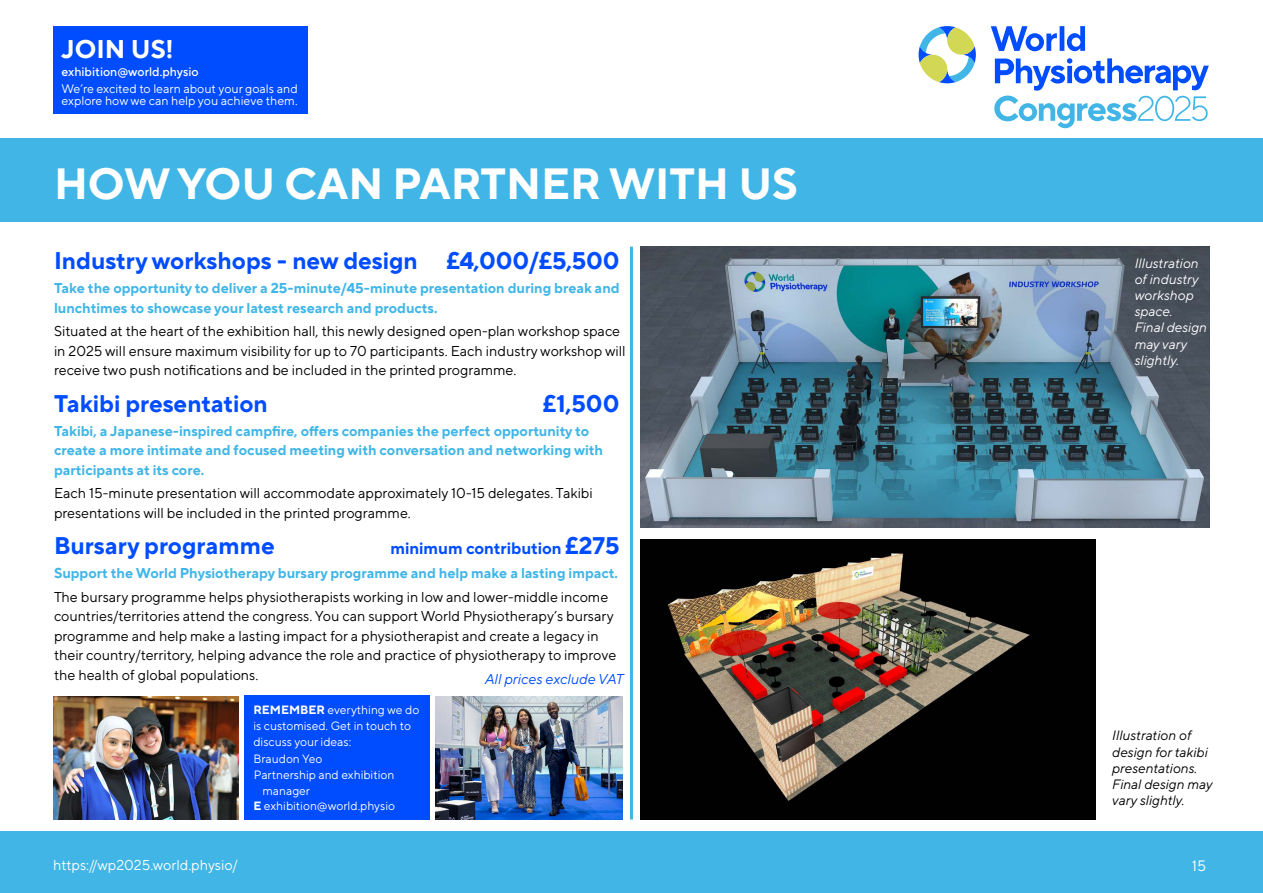
<style>
.page{position:relative;width:1263px;height:893px;background:#fff}
.page>*{position:absolute;margin:0;border:0;box-sizing:border-box;transform-origin:0 0}
.t1{font:700 43.5px "TT Norms Pro";color:#fff}
.t2{font:700 25.5px "TT Norms Pro";color:#fff}
.t3{font:700 24px "TT Norms Pro";color:#004cff}
.t4{font:700 16.5px "TT Norms Pro";color:#004cff}
.t5{font:15px "TT Norms Pro";color:#fff}
.t6{font:14.25px/19.5px "TT Norms Pro";color:#000}
.t7{font:700 14.25px/19.5px "TT Norms Pro";color:#41b6e6}
.t8{font:14.25px "TT Norms Pro";color:#fff}
.t9{font:italic 14.25px "TT Norms Pro";color:#004cff}
.t10{font:italic 13.5px/16.2px "TT Norms Pro";color:#000}
.t11{font:italic 13.5px/16.2px "TT Norms Pro";color:#fff}
.t12{font:12.3px/12px "TT Norms Pro";color:#fff}
.t13{font:500 12.3px "TT Norms Pro";color:#fff}
.t14{font:12px/15.8px "TT Norms Pro";color:#fff}
.s1{font-size:24px}
.s2{font-weight:700}
</style>
<div class="page">
<div style="left:0;top:831px;width:1263px;height:62px;background:#41b6e6"></div>
<div style="left:0;top:138px;width:1263px;height:83px;background:#41b6e6"></div>
<div style="left:53px;top:26px;width:254px;height:87px;background:#004cff"></div>
<svg style="left:991px;top:26px;width:66px;height:25px"></svg>
<div style="left:1059px;top:26px;width:5px;height:25px;background:#004cff"></div>
<svg style="left:1067px;top:26px;width:18px;height:25px"></svg>
<svg style="left:918px;top:26px;width:58px;height:57px"></svg>
<svg style="left:994px;top:58px;width:215px;height:70px"></svg>
<hr style="left:630px;top:247px;width:3px;height:572px;background:#41b6e6">
<img style="left:53px;top:697px;width:186px;height:122px">
<img style="left:435px;top:697px;width:187px;height:122px">
<img style="left:640px;top:247px;width:569px;height:280px">
<div style="left:244px;top:695px;width:186px;height:124px;background:#004cff"></div>
<img style="left:640px;top:539px;width:455px;height:281px">
<h2 class="t2" style="left:61px;top:30px;width:114px">JOIN US!</h2>
<p class="t13" style="left:61px;top:63px;width:139px">exhibition@world.physio</p>
<p class="t12" style="left:61px;top:82px;width:238px">We’re excited to learn about your goals and explore how we can help you achieve them.</p>
<h1 class="t1" style="left:54px;top:151px;width:745px">HOW YOU CAN PARTNER WITH US</h1>
<h3 class="t3" style="left:54px;top:243px;width:567px">Industry workshops - new design £4,000/£5,500</h3>
<p class="t7" style="left:54px;top:277px;width:567px">Take the opportunity to deliver a 25-minute/45-minute presentation during break and lunchtimes to showcase your latest research and products.</p>
<p class="t6" style="left:54px;top:321px;width:573px">Situated at the heart of the exhibition hall, this newly designed open-plan workshop space in 2025 will ensure maximum visibility for up to 70 participants. Each industry workshop will receive two push notifications and be included in the printed programme.</p>
<h3 class="t3" style="left:54px;top:386px;width:215px">Takibi presentation</h3>
<h3 class="t3" style="left:543px;top:386px;width:78px">£1,500</h3>
<p class="t7" style="left:54px;top:420px;width:551px">Takibi, a Japanese-inspired campfire, offers companies the perfect opportunity to create a more intimate and focused meeting with conversation and networking with participants at its core.</p>
<p class="t6" style="left:54px;top:483px;width:540px">Each 15-minute presentation will accommodate approximately 10-15 delegates. Takibi presentations will be included in the printed programme.</p>
<h3 class="t3" style="left:54px;top:528px;width:222px">Bursary programme</h3>
<p class="t4" style="left:390px;top:536px;width:231px">minimum contribution <span class="s1">£275</span></p>
<p class="t7" style="left:54px;top:562px;width:565px">Support the World Physiotherapy bursary programme and help make a lasting impact.</p>
<p class="t6" style="left:54px;top:586px;width:564px">The bursary programme helps physiotherapists working in low and lower-middle income countries/territories attend the congress. You can support World Physiotherapy’s bursary programme and help make a lasting impact for a physiotherapist and create a legacy in their country/territory, helping advance the role and practice of physiotherapy to improve the health of global populations.</p>
<p class="t14" style="left:253px;top:701px;width:167px"><span class="s2">REMEMBER</span> everything we do is customised. Get in touch to discuss your ideas:</p>
<p class="t14" style="left:253px;top:750px;width:70px">Braudon Yeo</p>
<p class="t14" style="left:254px;top:766px;width:142px">Partnership and exhibition</p>
<p class="t14" style="left:262px;top:782px;width:49px">manager</p>
<p class="t14" style="left:253px;top:797px;width:143px"><span class="s2">E</span> exhibition@world.physio</p>
<p class="t9" style="left:484px;top:668px;width:140px">All prices exclude VAT</p>
<p class="t11" style="left:1134px;top:254px;width:74px">Illustration of industry workshop space.<br>Final design may vary slightly.</p>
<p class="t10" style="left:1111px;top:727px;width:102px">Illustration of design for takibi presentations.<br>Final design may vary slightly.</p>
<p class="t8" style="left:53px;top:855px;width:186px">https://wp2025.world.physio/</p>
<p class="t5" style="left:1192px;top:854px;width:16px">15</p>
</div>
